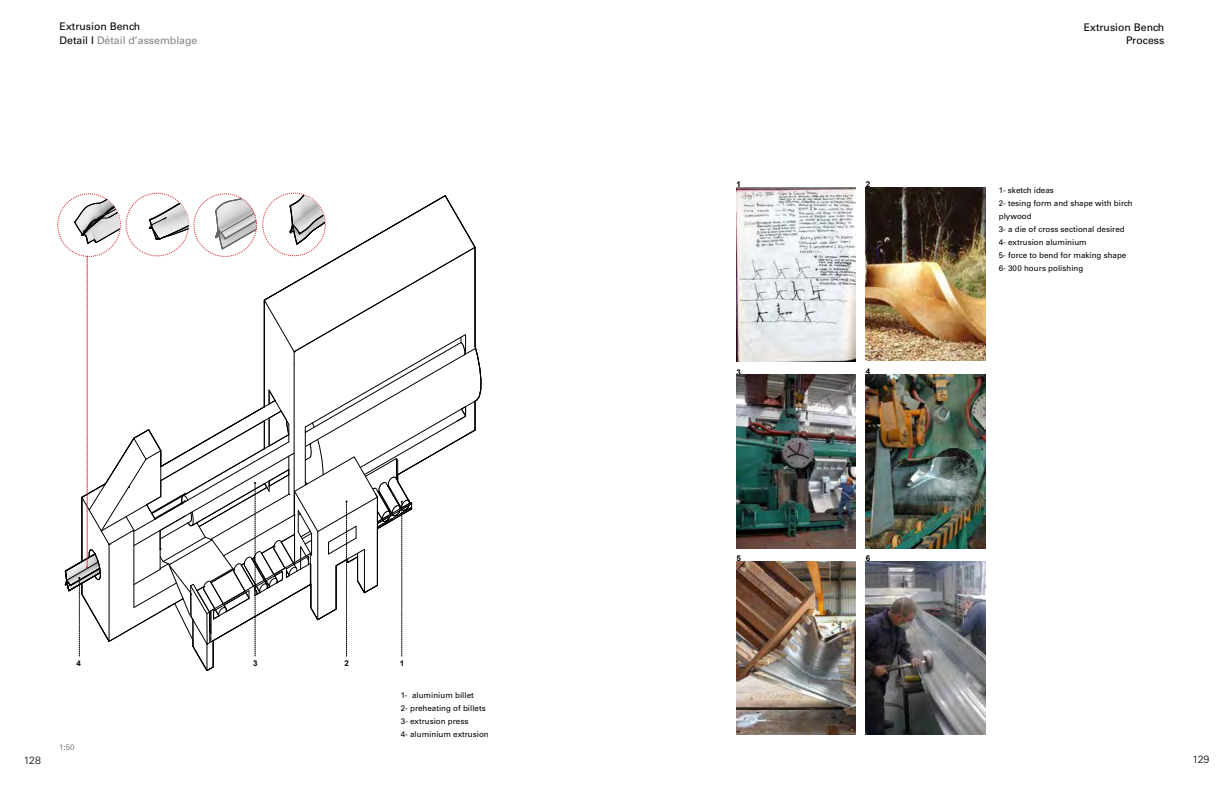
<style>
.page{position:relative;width:1224px;height:792px;background:#fff}
.page>*{position:absolute;margin:0;border:0;box-sizing:border-box;transform-origin:0 0}
.t1{font:10.5px "Univers LT Std";color:#000}
.t2{font:10.5px "Univers LT Std";color:#808285}
.t3{font:300 10.5px "Univers LT Std";letter-spacing:-.025em;color:#000}
.t4{font:8px/13px "Univers LT Std";color:#000}
.t5{font:700 8px "Arial";color:#000}
.t6{font:8px "Univers LT Std";color:#808285}
.s1{color:#000}
</style>
<div class="page">
<svg style="left:65px;top:193px;width:416px;height:478px"></svg>
<img style="left:737px;top:187px;width:119px;height:175px">
<img style="left:866px;top:187px;width:119px;height:174px">
<img style="left:737px;top:561px;width:119px;height:174px">
<img style="left:737px;top:375px;width:119px;height:173px">
<img style="left:866px;top:375px;width:119px;height:173px">
<img style="left:866px;top:561px;width:119px;height:174px">
<h1 class="t1" style="left:60px;top:21px;width:82px">Extrusion Bench</h1>
<h1 class="t1" style="left:1084px;top:21px;width:82px">Extrusion Bench</h1>
<h1 class="t2" style="left:60px;top:34px;width:139px"><span class="s1">Detail I</span> Détail d’assemblage</h1>
<p class="t5" style="left:77px;top:657px;width:6px">4</p>
<p class="t5" style="left:253px;top:657px;width:6px">3</p>
<p class="t5" style="left:344px;top:657px;width:6px">2</p>
<p class="t5" style="left:400px;top:657px;width:6px">1</p>
<p class="t6" style="left:59px;top:742px;width:17px">1:50</p>
<p class="t4" style="left:401px;top:688px;width:90px">1- aluminium billet<br>2- preheating of billets<br>3- extrusion press<br>4- aluminium extrusion</p>
<p class="t5" style="left:737px;top:179px;width:6px">1</p>
<p class="t5" style="left:866px;top:179px;width:6px">2</p>
<p class="t5" style="left:737px;top:366px;width:6px">3</p>
<p class="t5" style="left:866px;top:366px;width:6px">4</p>
<p class="t5" style="left:737px;top:553px;width:6px">5</p>
<p class="t5" style="left:866px;top:553px;width:6px">6</p>
<h1 class="t1" style="left:1126px;top:34px;width:40px">Process</h1>
<p class="t4" style="left:999px;top:184px;width:135px">1- sketch ideas<br>2- tesing form and shape with birch plywood<br>3- a die of cross sectional desired<br>4- extrusion aluminium<br>5- force to bend for making shape<br>6- 300 hours polishing</p>
<h1 class="t3" style="left:24px;top:753px;width:18px">128</h1>
<h1 class="t3" style="left:1192px;top:753px;width:18px">129</h1>
</div>
